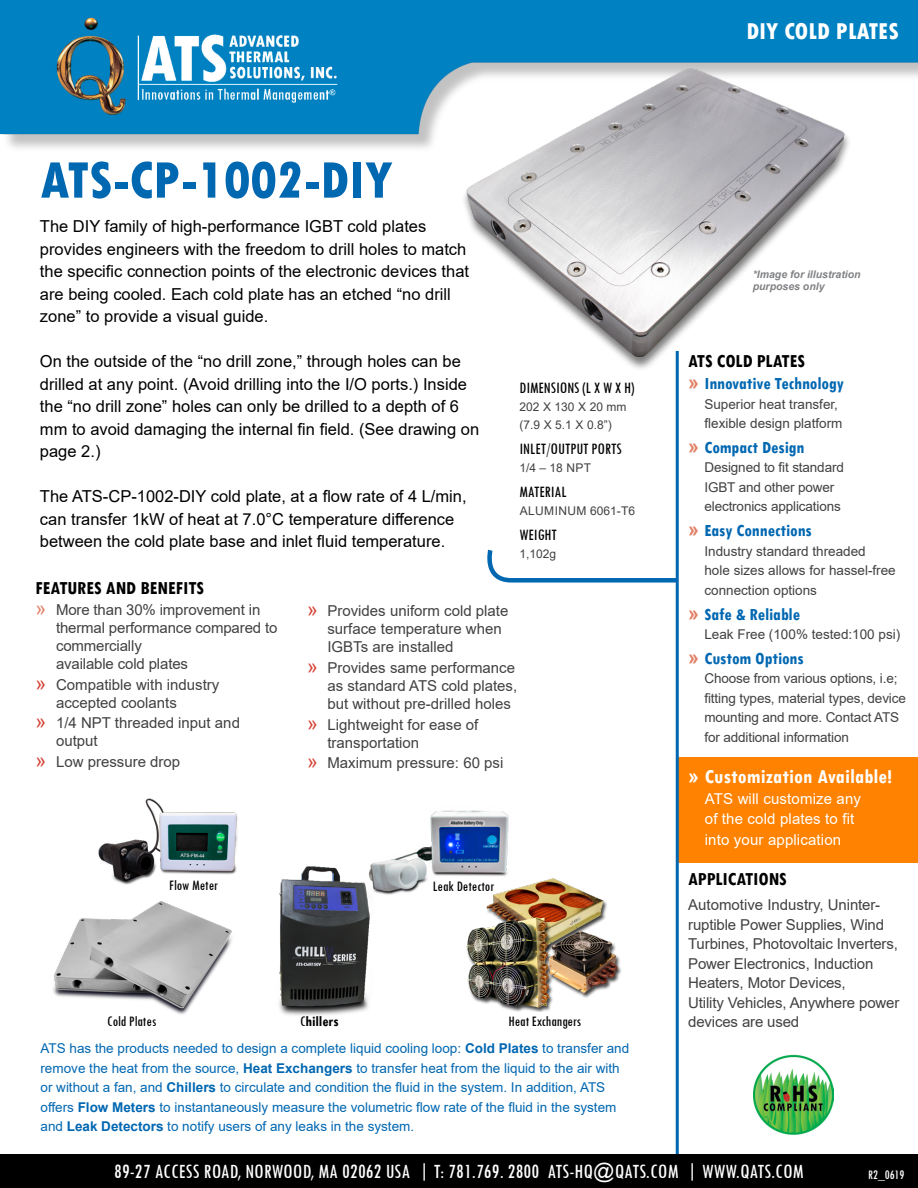
<style>
.page{position:relative;width:918px;height:1188px;background:#fff}
.page>*{position:absolute;margin:0;border:0;box-sizing:border-box;transform-origin:0 0}
.t1{font:800 condensed 54px "Tw Cen";color:#0067b1}
.t2{font:800 condensed 24px "Tw Cen";color:#fff}
.t3{font:condensed 21px "Tw Cen";letter-spacing:.01em;color:#fff}
.t4{font:700 condensed 21px "Tw Cen";letter-spacing:.01em;color:#fff}
.t5{font:700 condensed 19.5px "Tw Cen";color:#000}
.t6{font:700 condensed 18px "Tw Cen";color:#0067b1}
.t7{font:16.5px/22.5px "Arial";color:#000}
.t8{font:condensed 16.5px "Tw Cen";color:#000}
.t9{font:15px/18px "Arial";color:#414042}
.t10{font:15px/21px "Arial";letter-spacing:.01em;color:#fff}
.t11{font:condensed 15px "Tw Cen";color:#000}
.t12{font:700 condensed 15px "Tw Cen";color:#000}
.t13{font:13.5px/19.5px "Arial";color:#0067b1}
.t14{font:13.5px/19.5px "Arial";letter-spacing:-.01em;color:#414042}
.t15{font:condensed 13.5px "Tw Cen";color:#fff}
.t16{font:12px/18px "Arial";color:#414042}
.t17{font:12px "Arial";letter-spacing:.035em;color:#414042}
.t18{font:italic 700 10.5px/12.6px "Arial";color:#808285}
.s1{font-size:19.5px;color:#e18067}
.s2{font-size:19.5px;color:#d54134}
.s3{font-weight:400}
.s4{font-weight:700}
.s5{font-family:"Arial";font-stretch:normal;font-size:19.5px;color:#e18067}
.s6{font-family:"Arial";font-stretch:normal;font-size:19.5px}
</style>
<div class="page">
<img style="left:370px;top:810px;width:139px;height:85px">
<div style="left:676px;top:758px;width:242px;height:105px;background:#ff8300"></div>
<img style="left:463px;top:876px;width:158px;height:135px">
<hr style="left:676px;top:351px;width:3px;height:837px;background:#0067b1">
<div style="left:0;top:1155px;width:918px;height:33px;background:#000"></div>
<img style="left:0;top:0;width:918px;height:148px">
<img style="left:754px;top:1054px;width:79px;height:81px">
<img style="left:279px;top:866px;width:102px;height:150px">
<img style="left:98px;top:798px;width:140px;height:85px">
<img style="left:387px;top:31px;width:521px;height:347px">
<img style="left:53px;top:883px;width:179px;height:132px">
<svg style="left:487px;top:546px;width:192px;height:39px"></svg>
<h1 class="t1" style="left:40px;top:148px;width:354px">ATS-CP-1002-DIY</h1>
<p class="t7" style="left:40px;top:215px;width:431px">The DIY family of high-performance IGBT cold plates provides engineers with the freedom to drill holes to match the specific connection points of the electronic devices that are being cooled. Each cold plate has an etched “no drill zone” to provide a visual guide.</p>
<p class="t7" style="left:40px;top:350px;width:441px">On the outside of the “no drill zone,” through holes can be drilled at any point. (Avoid drilling into the I/O ports.) Inside the “no drill zone” holes can only be drilled to a depth of 6 mm to avoid damaging the internal fin field. (See drawing on page 2.)</p>
<p class="t7" style="left:40px;top:485px;width:428px">The ATS-CP-1002-DIY cold plate, at a flow rate of 4 L/min, can transfer 1kW of heat at 7.0°C temperature difference between the cold plate base and inlet fluid temperature.</p>
<p class="t8" style="left:519px;top:378px;width:116px">DIMENSIONS (L X W X H)</p>
<p class="t16" style="left:519px;top:398px;width:108px">202 X 130 X 20 mm (7.9 X 5.1 X 0.8”)</p>
<p class="t8" style="left:519px;top:439px;width:104px">INLET/OUTPUT PORTS</p>
<p class="t16" style="left:519px;top:459px;width:73px">1/4 – 18 NPT</p>
<p class="t8" style="left:519px;top:482px;width:49px">MATERIAL</p>
<p class="t17" style="left:520px;top:502px;width:117px">ALUMINUM 6061-T6</p>
<p class="t8" style="left:519px;top:524px;width:39px">WEIGHT</p>
<p class="t16" style="left:519px;top:544px;width:38px">1,102g</p>
<p class="t5" style="left:36px;top:576px;width:170px">FEATURES AND BENEFITS</p>
<p class="t9" style="left:56px;top:600px;width:223px;text-indent:-20px"><span class="s1">»</span> More than 30% improvement in thermal performance compared to commercially<br>available cold plates</p>
<p class="t9" style="left:56px;top:675px;width:165px;text-indent:-20px"><span class="s2">»</span> Compatible with industry accepted coolants</p>
<p class="t9" style="left:56px;top:714px;width:186px;text-indent:-20px"><span class="s2">»</span> 1/4 NPT threaded input and output</p>
<p class="t9" style="left:36px;top:753px;width:146px"><span class="s2">»</span> Low pressure drop</p>
<p class="t9" style="left:327px;top:602px;width:182px;text-indent:-20px"><span class="s2">»</span> Provides uniform cold plate surface temperature when<br>IGBTs are installed</p>
<p class="t9" style="left:327px;top:659px;width:191px;text-indent:-20px"><span class="s2">»</span> Provides same performance as standard ATS cold plates, but without pre-drilled holes</p>
<p class="t9" style="left:327px;top:715px;width:152px;text-indent:-20px"><span class="s2">»</span> Lightweight for ease of transportation</p>
<p class="t9" style="left:307px;top:754px;width:198px"><span class="s2">»</span> Maximum pressure: 60 psi</p>
<p class="t11" style="left:169px;top:876px;width:51px">Flow Meter</p>
<p class="t11" style="left:433px;top:877px;width:63px">Leak Detector</p>
<p class="t11" style="left:107px;top:1012px;width:51px">Cold Plates</p>
<p class="t12" style="left:300px;top:1012px;width:40px"><span class="s3">C</span>hillers</p>
<p class="t11" style="left:509px;top:1012px;width:74px">Heat Exchangers</p>
<p class="t13" style="left:40px;top:1039px;width:590px">ATS has the products needed to design a complete liquid cooling loop: <span class="s4">Cold Plates</span> to transfer and remove the heat from the source, <span class="s4">Heat Exchangers</span> to transfer heat from the liquid to the air with or without a fan, and <span class="s4">Chillers</span> to circulate and condition the fluid in the system. In addition, ATS offers <span class="s4">Flow Meters</span> to instantaneously measure the volumetric flow rate of the fluid in the system and <span class="s4">Leak Detectors</span> to notify users of any leaks in the system.</p>
<h2 class="t2" style="left:746px;top:17px;width:154px">DIY COLD PLATES</h2>
<p class="t18" style="left:753px;top:268px;width:109px">*Image for illustration purposes only</p>
<p class="t5" style="left:688px;top:349px;width:118px">ATS COLD PLATES</p>
<p class="t6" style="left:688px;top:373px;width:157px"><span class="s5">»</span> Innovative Technology</p>
<p class="t14" style="left:704px;top:394px;width:140px">Superior heat transfer, flexible design platform</p>
<p class="t6" style="left:688px;top:436px;width:118px"><span class="s5">»</span> Compact Design</p>
<p class="t14" style="left:704px;top:458px;width:141px">Designed to fit standard<br>IGBT and other power electronics applications</p>
<p class="t6" style="left:688px;top:520px;width:125px"><span class="s5">»</span> Easy Connections</p>
<p class="t14" style="left:704px;top:541px;width:193px">Industry standard threaded<br>hole sizes allows for hassel-free connection options</p>
<p class="t6" style="left:688px;top:603px;width:113px"><span class="s5">»</span> Safe &amp; Reliable</p>
<p class="t14" style="left:704px;top:625px;width:197px">Leak Free (100% tested:100 psi)</p>
<p class="t6" style="left:688px;top:647px;width:117px"><span class="s5">»</span> Custom Options</p>
<p class="t14" style="left:704px;top:669px;width:203px">Choose from various options, i.e; fitting types, material types, device mounting and more. Contact ATS for additional information</p>
<p class="t4" style="left:688px;top:763px;width:205px"><span class="s6">»</span> Customization Available!</p>
<p class="t10" style="left:705px;top:788px;width:158px">ATS will customize any of the cold plates to fit into your application</p>
<p class="t5" style="left:688px;top:867px;width:100px">APPLICATIONS</p>
<p class="t9" style="left:688px;top:895px;width:213px;line-height:19.5px">Automotive Industry, Uninter&shy;ruptible Power Supplies, Wind<br>Turbines, Photovoltaic Inverters,<br>Power Electronics, Induction<br>Heaters, Motor Devices,<br>Utility Vehicles, Anywhere power devices are used</p>
<p class="t3" style="left:114px;top:1159px;width:691px">89-27 ACCESS ROAD, NORWOOD, MA 02062 USA | T: 781.769. 2800 ATS-HQ@QATS.COM | WWW.QATS.COM</p>
<p class="t15" style="left:868px;top:1166px;width:38px">R2_0619</p>
</div>
